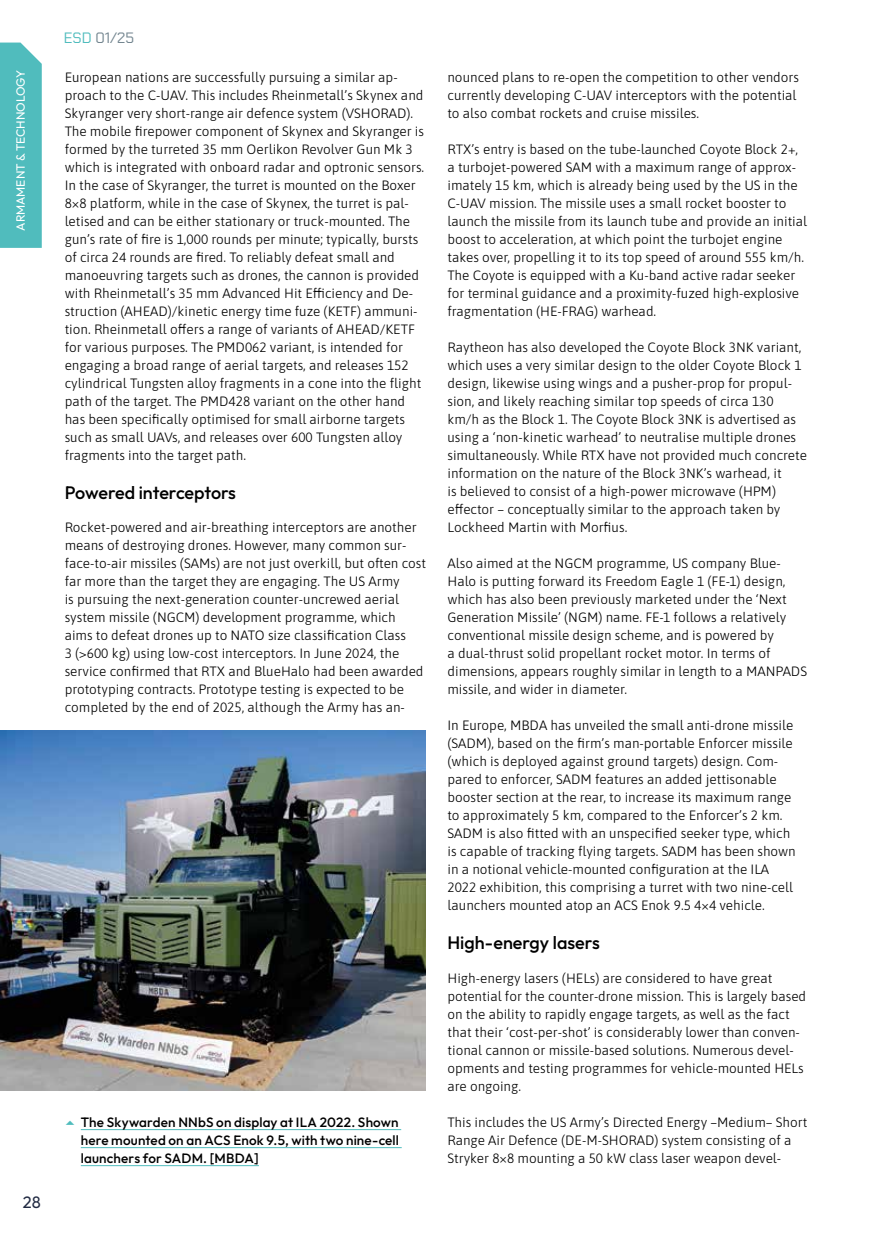
<style>
.page{position:relative;width:872px;height:1234px;background:#fff}
.page>*{position:absolute;margin:0;border:0;box-sizing:border-box;transform-origin:0 0}
.t1{font:500 18px "Outfit";color:#000}
.t2{font:16.5px "Outfit";color:#222b43}
.t3{font:15px "Chakra Petch";color:#748690}
.t4{font:300 13.5px/18px "Asap";color:#000}
.t5{font:500 13.5px/18px "Outfit";letter-spacing:.01em;color:#000;text-align:justify}
.t6{font:12px "Outfit";color:#fff}
.s1{color:#50bcbd}
</style>
<div class="page">
<img style="left:0;top:730px;width:425px;height:360px">
<hr style="left:81px;top:1128px;width:320px;height:1px;background:#50bcbd">
<hr style="left:81px;top:1146px;width:321px;height:1px;background:#50bcbd">
<hr style="left:81px;top:1164px;width:178px;height:1px;background:#50bcbd">
<div style="left:0;top:43px;width:42px;height:205px;background:#50bcbd"></div>
<p class="t6" style="left:13px;top:230px;width:162px;rotate:-90deg">ARMAMENT &amp; TECHNOLOGY</p>
<p class="t2" style="left:23px;top:1191px;width:20px">28</p>
<p class="t3" style="left:64px;top:29px;width:72px"><span class="s1">ESD</span> 01/25</p>
<p class="t4" style="left:65px;top:67px;width:361px">European nations are successfully pursuing a similar ap&shy;proach to the C-UAV. This includes Rheinmetall’s Skynex and Skyranger very short-range air defence system (VSHORAD).<br>The mobile firepower component of Skynex and Skyranger is formed by the turreted 35 mm Oerlikon Revolver Gun Mk 3 which is integrated with onboard radar and optronic sensors.<br>In the case of Skyranger, the turret is mounted on the Boxer 8×8 platform, while in the case of Skynex, the turret is pal&shy;letised and can be either stationary or truck-mounted. The gun’s rate of fire is 1,000 rounds per minute; typically, bursts of circa 24 rounds are fired. To reliably defeat small and manoeuvring targets such as drones, the cannon is provided with Rheinmetall’s 35 mm Advanced Hit Efficiency and De&shy;struction (AHEAD)/kinetic energy time fuze (KETF) ammuni&shy;tion. Rheinmetall offers a range of variants of AHEAD/KETF for various purposes. The PMD062 variant, is intended for engaging a broad range of aerial targets, and releases 152 cylindrical Tungsten alloy fragments in a cone into the flight path of the target. The PMD428 variant on the other hand has been specifically optimised for small airborne targets such as small UAVs, and releases over 600 Tungsten alloy fragments into the target path.</p>
<p class="t1" style="left:65px;top:481px;width:173px">Powered interceptors</p>
<p class="t4" style="left:65px;top:517px;width:363px">Rocket-powered and air-breathing interceptors are another means of destroying drones. However, many common sur&shy;face-to-air missiles (SAMs) are not just overkill, but often cost far more than the target they are engaging. The US Army<br>is pursuing the next-generation counter-uncrewed aerial system missile (NGCM) development programme, which aims to defeat drones up to NATO size classification Class<br>3 (&gt;600 kg) using low-cost interceptors. In June 2024, the service confirmed that RTX and BlueHalo had been awarded prototyping contracts. Prototype testing is expected to be completed by the end of 2025, although the Army has an-</p>
<p class="t5" style="left:81px;top:1112px;width:320px">The Skywarden NNbS on display at ILA 2022. Shown here mounted on an ACS Enok 9.5, with two nine-cell launchers for SADM. [MBDA]</p>
<p class="t4" style="left:447px;top:67px;width:353px">nounced plans to re-open the competition to other vendors currently developing C-UAV interceptors with the potential to also combat rockets and cruise missiles.</p>
<p class="t4" style="left:447px;top:139px;width:361px">RTX’s entry is based on the tube-launched Coyote Block 2+, a turbojet-powered SAM with a maximum range of approx&shy;imately 15 km, which is already being used by the US in the C-UAV mission. The missile uses a small rocket booster to launch the missile from its launch tube and provide an initial boost to acceleration, at which point the turbojet engine takes over, propelling it to its top speed of around 555 km/h.<br>The Coyote is equipped with a Ku-band active radar seeker for terminal guidance and a proximity-fuzed high-explosive fragmentation (HE-FRAG) warhead.</p>
<p class="t4" style="left:447px;top:337px;width:361px">Raytheon has also developed the Coyote Block 3NK variant, which uses a very similar design to the older Coyote Block 1 design, likewise using wings and a pusher-prop for propul&shy;sion, and likely reaching similar top speeds of circa 130 km/h as the Block 1. The Coyote Block 3NK is advertised as using a ‘non-kinetic warhead’ to neutralise multiple drones simultaneously. While RTX have not provided much concrete information on the nature of the Block 3NK’s warhead, it<br>is believed to consist of a high-power microwave (HPM) effector – conceptually similar to the approach taken by Lockheed Martin with Morfius.</p>
<p class="t4" style="left:447px;top:553px;width:361px">Also aimed at the NGCM programme, US company Blue-Halo is putting forward its Freedom Eagle 1 (FE-1) design, which has also been previously marketed under the ‘Next Generation Missile’ (NGM) name. FE-1 follows a relatively conventional missile design scheme, and is powered by<br>a dual-thrust solid propellant rocket motor. In terms of dimensions, appears roughly similar in length to a MANPADS missile, and wider in diameter.</p>
<p class="t4" style="left:447px;top:715px;width:350px">In Europe, MBDA has unveiled the small anti-drone missile (SADM), based on the firm’s man-portable Enforcer missile (which is deployed against ground targets) design. Com&shy;pared to enforcer, SADM features an added jettisonable booster section at the rear, to increase its maximum range to approximately 5 km, compared to the Enforcer’s 2 km.<br>SADM is also fitted with an unspecified seeker type, which is capable of tracking flying targets. SADM has been shown in a notional vehicle-mounted configuration at the ILA 2022 exhibition, this comprising a turret with two nine-cell launchers mounted atop an ACS Enok 9.5 4×4 vehicle.</p>
<p class="t1" style="left:447px;top:931px;width:154px">High-energy lasers</p>
<p class="t4" style="left:447px;top:967px;width:360px">High-energy lasers (HELs) are considered to have great potential for the counter-drone mission. This is largely based on the ability to rapidly engage targets, as well as the fact that their ‘cost-per-shot’ is considerably lower than conven&shy;tional cannon or missile-based solutions. Numerous devel&shy;opments and testing programmes for vehicle-mounted HELs are ongoing.</p>
<p class="t4" style="left:447px;top:1111px;width:361px">This includes the US Army’s Directed Energy –Medium– Short<br>Range Air Defence (DE-M-SHORAD) system consisting of a<br>Stryker 8×8 mounting a 50 kW class laser weapon devel-</p>
</div>
